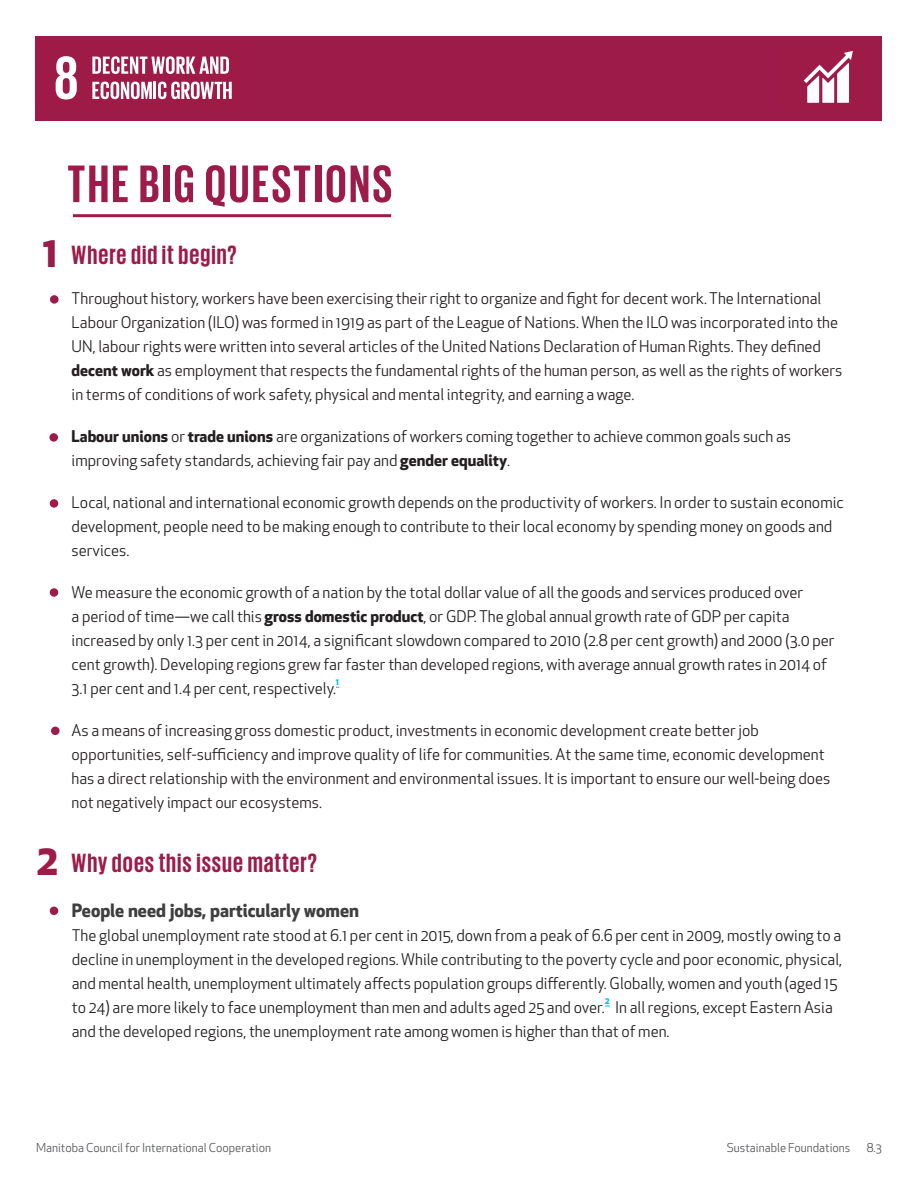
<style>
.page{position:relative;width:918px;height:1188px;background:#fff}
.page>*{position:absolute;margin:0;border:0;box-sizing:border-box;transform-origin:0 0}
.t1{font:700 54px "Giorgio Sans";letter-spacing:.05em;color:#9c1b48}
.t2{font:700 42px "Apex New";color:#9c1b48}
.t3{font:700 27px "Giorgio Sans";letter-spacing:.04em;color:#9c1b48}
.t4{font:700 18px "Apex New";color:#3e3e3f}
.t5{font:15.75px/24px "Apex New";color:#231f20}
.t6{font:12px "Apex New";color:#57585a}
.t7{font:700 9px "Apex New";color:#00baf1}
.s1{font-weight:700}
</style>
<div class="page">
<div style="left:50px;top:295px;width:9px;height:9px;background:#9c1b48;border-radius:50%"></div>
<div style="left:49px;top:433px;width:9px;height:9px;background:#9c1b48;border-radius:50%"></div>
<div style="left:36px;top:36px;width:846px;height:85px;background:#9c1b48"></div>
<div style="left:50px;top:907px;width:8px;height:8px;background:#9c1b48;border-radius:50%"></div>
<svg style="left:56px;top:56px;width:21px;height:44px"></svg>
<svg style="left:92px;top:56px;width:137px;height:18px"></svg>
<svg style="left:92px;top:82px;width:140px;height:17px"></svg>
<hr style="left:73px;top:214px;width:318px;height:3px;background:#9c1b48">
<div style="left:50px;top:499px;width:8px;height:9px;background:#9c1b48;border-radius:50%"></div>
<div style="left:50px;top:588px;width:8px;height:9px;background:#9c1b48;border-radius:50%"></div>
<div style="left:51px;top:727px;width:9px;height:8px;background:#9c1b48;border-radius:50%"></div>
<svg style="left:804px;top:51px;width:49px;height:52px"></svg>
<p class="t1" style="left:68px;top:157px;width:326px">THE BIG QUESTIONS</p>
<p class="t2" style="left:43px;top:221px;width:17px">1</p>
<p class="t3" style="left:72px;top:241px;width:167px">Where did it begin?</p>
<p class="t5" style="left:72px;top:286px;width:772px">Throughout history, workers have been exercising their right to organize and fight for decent work. The International Labour Organization (ILO) was formed in 1919 as part of the League of Nations. When the ILO was incorporated into the UN, labour rights were written into several articles of the United Nations Declaration of Human Rights. They defined <span class="s1">decent work</span> as employment that respects the fundamental rights of the human person, as well as the rights of workers in terms of conditions of work safety, physical and mental integrity, and earning a wage.</p>
<p class="t5" style="left:72px;top:424px;width:721px"><span class="s1">Labour unions</span> or <span class="s1">trade unions</span> are organizations of workers coming together to achieve common goals such as improving safety standards, achieving fair pay and <span class="s1">gender equality</span>.</p>
<p class="t5" style="left:72px;top:490px;width:774px">Local, national and international economic growth depends on the productivity of workers. In order to sustain economic development, people need to be making enough to contribute to their local economy by spending money on goods and services.</p>
<p class="t5" style="left:72px;top:580px;width:764px">We measure the economic growth of a nation by the total dollar value of all the goods and services produced over<br>a period of time—we call this <span class="s1">gross domestic product</span>, or GDP. The global annual growth rate of GDP per capita increased by only 1.3 per cent in 2014, a significant slowdown compared to 2010 (2.8 per cent growth) and 2000 (3.0 per cent growth). Developing regions grew far faster than developed regions, with average annual growth rates in 2014 of 3.1 per cent and 1.4 per cent, respectively.</p>
<p class="t7" style="left:336px;top:675px;width:5px">1</p>
<p class="t5" style="left:72px;top:718px;width:760px">As a means of increasing gross domestic product, investments in economic development create better job opportunities, self-sufficiency and improve quality of life for communities. At the same time, economic development has a direct relationship with the environment and environmental issues. It is important to ensure our well-being does not negatively impact our ecosystems.</p>
<p class="t2" style="left:36px;top:829px;width:25px">2</p>
<p class="t3" style="left:72px;top:849px;width:247px">Why does this issue matter?</p>
<p class="t4" style="left:72px;top:897px;width:289px">People need jobs, particularly women</p>
<p class="t5" style="left:72px;top:923px;width:772px">The global unemployment rate stood at 6.1 per cent in 2015, down from a peak of 6.6 per cent in 2009, mostly owing to a decline in unemployment in the developed regions. While contributing to the poverty cycle and poor economic, physical, and mental health, unemployment ultimately affects population groups differently. Globally, women and youth (aged 15 to 24) are more likely to face unemployment than men and adults aged 25 and over.</p>
<p class="t7" style="left:605px;top:994px;width:6px">2</p>
<p class="t5" style="left:72px;top:995px;width:763px;text-indent:543px">In all regions, except Eastern Asia and the developed regions, the unemployment rate among women is higher than that of men.</p>
<p class="t6" style="left:36px;top:1140px;width:237px">Manitoba Council for International Cooperation</p>
<p class="t6" style="left:727px;top:1140px;width:125px">Sustainable Foundations</p>
<p class="t6" style="left:867px;top:1140px;width:17px">8.3</p>
</div>
